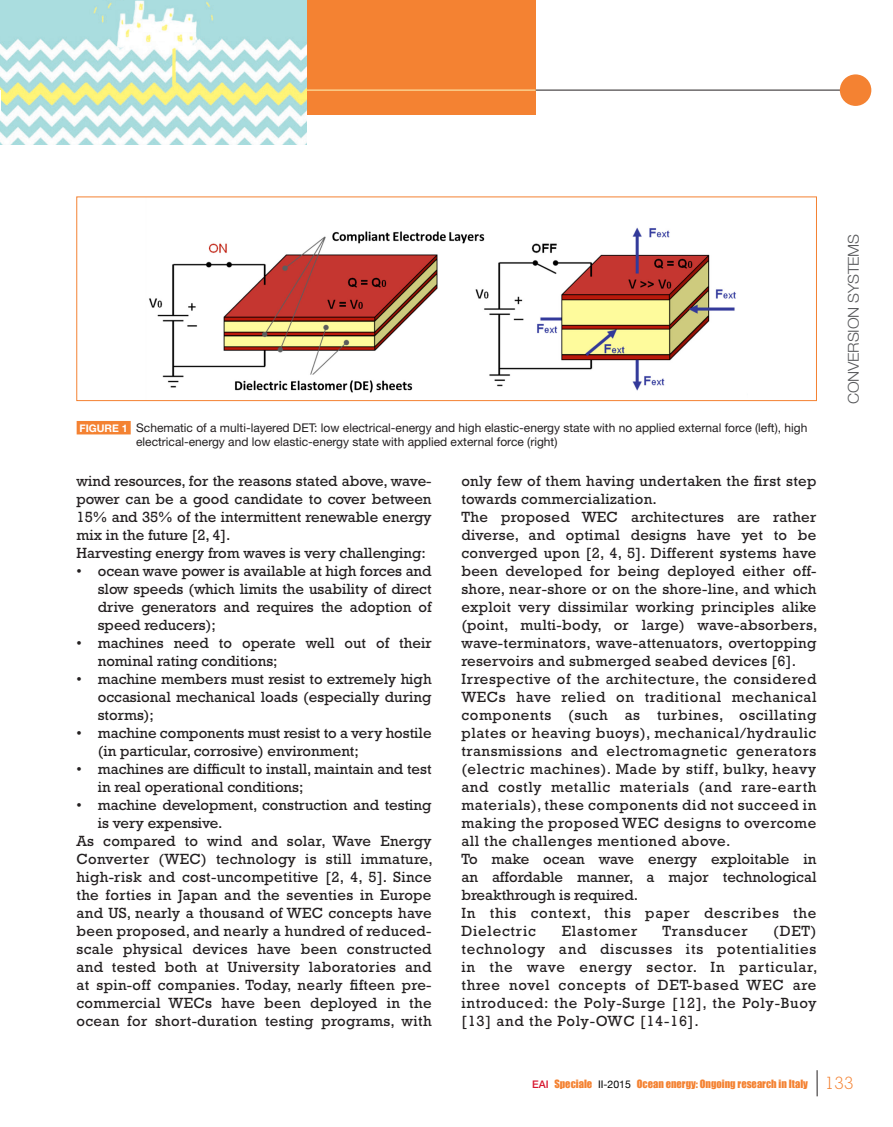
<style>
.page{position:relative;width:893px;height:1127px;background:#fff}
.page>*{position:absolute;margin:0;border:0;box-sizing:border-box;transform-origin:0 0}
.t1{font:15px/18px "Rockwell Std";letter-spacing:.02em;color:#231f20;text-align:justify}
.t2{font:15px/18px "Rockwell Std";color:#231f20}
.t3{font:15px "Rockwell Std";letter-spacing:.05em;color:#231f20}
.t4{font:300 15px "Helvetica Neue";letter-spacing:-.015em;color:#57585a;scale:1.05 1}
.t5{font:12px/14.2px "Helvetica Neue";color:#231f20}
.t6{font:10.5px "Impact";color:#f48232}
.s1{font-weight:700;font-size:10.5px;color:#fff}
.s2{font-family:"Helvetica Neue";font-weight:500;color:#d7162e}
.s3{font-family:"Helvetica Neue";color:#000}
.s4{font-family:"Rockwell Std";font-weight:300;font-size:18px}
</style>
<div class="page">
<svg style="left:817px;top:1070px;width:1px;height:26px"></svg>
<img style="left:149px;top:227px;width:587px;height:166px">
<div style="left:77px;top:197px;width:740px;height:204px;border:1px solid #f48232"></div>
<div style="left:77px;top:421px;width:54px;height:13px;background:#f48232"></div>
<div style="left:0;top:0;width:536px;height:115px;background:#f48232"></div>
<img style="left:0;top:0;width:307px;height:145px">
<hr style="left:307px;top:90px;width:229px;height:1px;background:#fff6b9">
<hr style="left:536px;top:90px;width:324px;height:1px;background:#231f20">
<div style="left:840px;top:74px;width:31px;height:32px;background:#f48232;border-radius:50%"></div>
<svg style="left:0;top:90px;width:1px;height:25px"></svg>
<p class="t5" style="left:136px;top:420px;width:673px;text-indent:-57px"><span class="s1">FIGURE 1</span> Schematic of a multi-layered DET: low electrical-energy and high elastic-energy state with no applied external force (left), high electrical-energy and low elastic-energy state with applied external force (right)</p>
<p class="t2" style="left:77px;top:472px;width:357px">wind resources, for the reasons stated above, wave&shy;power can be a good candidate to cover between 15% and 35% of the intermittent renewable energy mix in the future [2, 4].<br>Harvesting energy from waves is very challenging:</p>
<p class="t1" style="left:98px;top:562px;width:335px;text-indent:-21px">• ocean wave power is available at high forces and slow speeds (which limits the usability of direct drive generators and requires the adoption of speed reducers);</p>
<p class="t2" style="left:98px;top:634px;width:335px;text-indent:-21px">• machines need to operate well out of their nominal rating conditions;</p>
<p class="t1" style="left:98px;top:670px;width:335px;text-indent:-21px">• machine members must resist to extremely high occasional mechanical loads (especially during storms);</p>
<p class="t2" style="left:98px;top:724px;width:335px;text-indent:-21px">• machine components must resist to a very hostile (in particular, corrosive) environment;</p>
<p class="t2" style="left:98px;top:760px;width:335px;text-indent:-21px">• machines are difficult to install, maintain and test in real operational conditions;</p>
<p class="t2" style="left:77px;top:796px;width:357px">• machine development, construction and testing</p>
<p class="t2" style="left:98px;top:814px;width:126px">is very expensive.</p>
<p class="t1" style="left:77px;top:832px;width:357px">As compared to wind and solar, Wave Energy</p>
<p class="t1" style="left:77px;top:850px;width:358px">Converter (WEC) technology is still immature,</p>
<p class="t1" style="left:77px;top:868px;width:357px">high-risk and cost-uncompetitive [2, 4, 5]. Since</p>
<p class="t1" style="left:77px;top:886px;width:357px">the forties in Japan and the seventies in Europe</p>
<p class="t1" style="left:77px;top:904px;width:357px">and US, nearly a thousand of WEC concepts have</p>
<p class="t1" style="left:77px;top:922px;width:357px">been proposed, and nearly a hundred of reduced-</p>
<p class="t1" style="left:77px;top:940px;width:357px">scale physical devices have been constructed</p>
<p class="t1" style="left:77px;top:958px;width:357px">and tested both at University laboratories and</p>
<p class="t1" style="left:77px;top:976px;width:357px">at spin-off companies. Today, nearly fifteen pre-</p>
<p class="t1" style="left:77px;top:994px;width:357px">commercial WECs have been deployed in the</p>
<p class="t1" style="left:77px;top:1012px;width:357px">ocean for short-duration testing programs, with</p>
<p class="t1" style="left:461px;top:472px;width:358px;text-align:left">only few of them having undertaken the first step towards commercialization.<br>The proposed WEC architectures are rather diverse, and optimal designs have yet to be converged upon [2, 4, 5]. Different systems have been developed for being deployed either off&shy;shore, near-shore or on the shore-line, and which exploit very dissimilar working principles alike (point, multi-body, or large) wave-absorbers, wave-terminators, wave-attenuators, overtopping reservoirs and submerged seabed devices [6].<br>Irrespective of the architecture, the considered WECs have relied on traditional mechanical components (such as turbines, oscillating plates or heaving buoys), mechanical/hydraulic transmissions and electromagnetic generators (electric machines). Made by stiff, bulky, heavy and costly metallic materials (and rare-earth materials), these components did not succeed in making the proposed WEC designs to overcome all the challenges mentioned above.<br>To make ocean wave energy exploitable in an affordable manner, a major technological breakthrough is required.<br>In this context, this paper describes the Dielectric</p>
<p class="t1" style="left:461px;top:922px;width:358px;text-indent:312px">(DET) technology and discusses its potentialities in the wave energy sector. In particular, three novel concepts of DET-based WEC are introduced: the Poly-Surge [12], the Poly-Buoy [13] and the Poly-OWC [14-16].</p>
<p class="t3" style="left:562px;top:922px;width:77px">Elastomer</p>
<p class="t3" style="left:662px;top:922px;width:87px">Transducer</p>
<p class="t4" style="left:844px;top:404px;width:164px;rotate:-90deg">CONVERSION SYSTEMS</p>
<p class="t6" style="left:532px;top:1076px;width:323px"><span class="s2">EAI</span> Speciale <span class="s3">II-2015</span> Ocean energy: Ongoing research in Italy <span class="s4">133</span></p>
</div>
